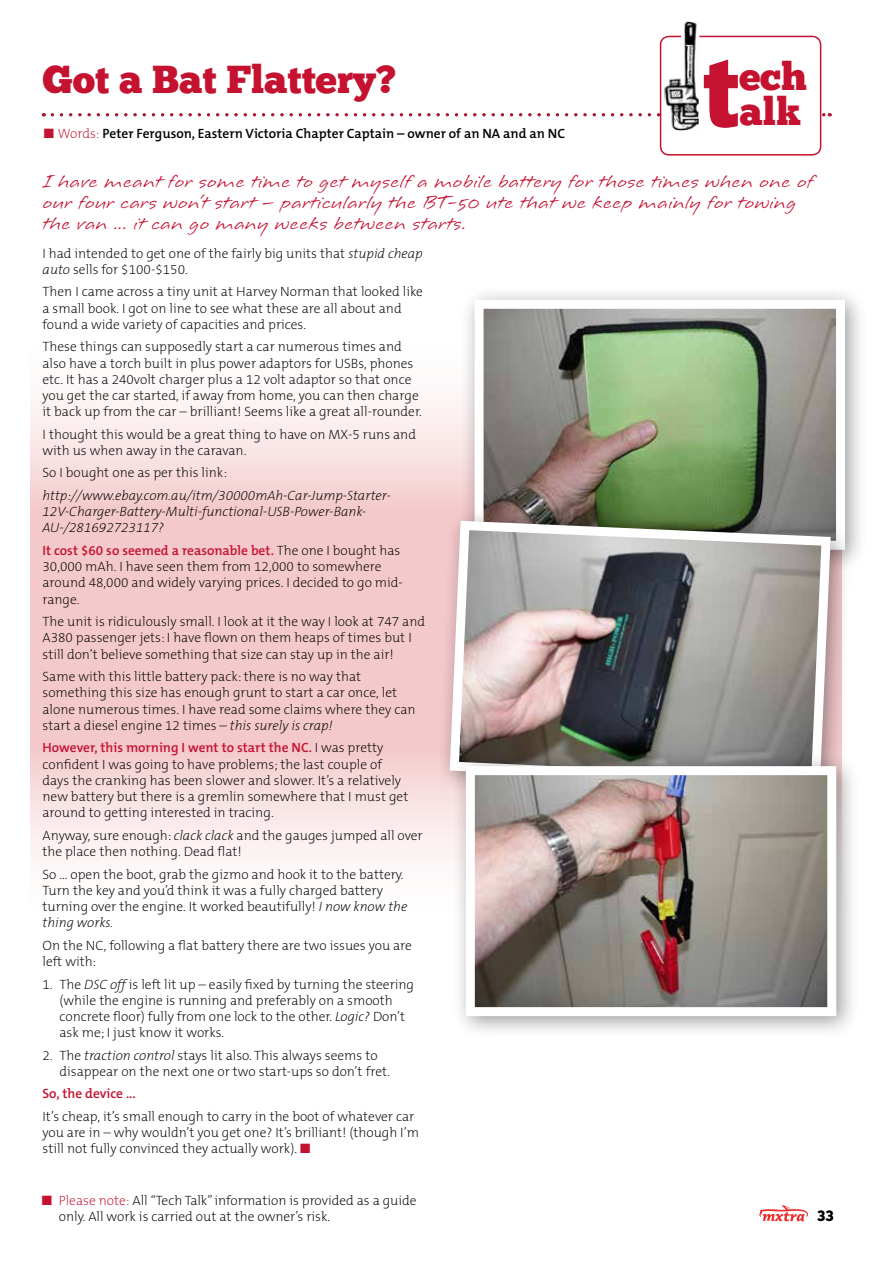
<style>
.page{position:relative;width:893px;height:1263px;background:#fff}
.page>*{position:absolute;margin:0;border:0;box-sizing:border-box;transform-origin:0 0}
.t1{font:102.15px "Chunk Five";color:#c41230}
.t2{font:39px/34.5px "Chunk Five";color:#c41230}
.t3{font:24px/21px "Longhand";color:#c41230}
.t4{font:15px "Chunk Five";color:#000}
.t5{font:200 13.5px/16.2px "The Mix B2";color:#000}
.t6{font:italic 200 13.5px/16.2px "The Mix B2";color:#000}
.t7{font:600 13.5px "The Mix B6";color:#c41230}
.t8{font:600 13.5px "The Mix B6";color:#000}
.s1{color:#c41230}
.s2{font-family:"The Mix B2";font-weight:200;color:#c41230}
.s3{font-style:italic}
.s4{font-family:"The Mix B2";font-weight:200;color:#000}
</style>
<div class="page">
<div style="left:660px;top:36px;width:161px;height:120px;border:2px solid #c41230;border-radius:9px"></div>
<svg style="left:52px;top:35px;width:778px;height:96px"></svg>
<img style="left:665px;top:21px;width:34px;height:109px">
<svg style="left:30px;top:403px;width:430px;height:453px;fill:#f4c9cb"></svg>
<div style="left:460px;top:285px;width:408px;height:288px;background:#000;opacity:.4"></div>
<img style="left:485px;top:310px;width:350px;height:197px">
<div style="left:475px;top:300px;width:370px;height:250px;border:9px solid #fff"></div>
<div style="left:436px;top:507px;width:417px;height:302px;background:#000;opacity:.4"></div>
<svg style="left:445px;top:516px;width:390px;height:275px"></svg>
<div style="left:451px;top:752px;width:408px;height:287px;background:#000;opacity:.4"></div>
<img style="left:476px;top:776px;width:350px;height:230px">
<div style="left:466px;top:766px;width:370px;height:250px;border:9px solid #fff"></div>
<svg style="left:759px;top:1205px;width:49px;height:16px"></svg>
<h2 class="t2" style="left:43px;top:62px;width:355px">Got a Bat Flattery?</h2>
<p class="t8" style="left:44px;top:126px;width:523px"><span class="s1">■</span> <span class="s2">Words:</span> Peter Ferguson, Eastern Victoria Chapter Captain – owner of an NA and an N C</p>
<h1 class="t1" style="left:702px;top:29px;width:39px">t</h1>
<h2 class="t2" style="left:739px;top:59px;width:69px">ech alk</h2>
<h3 class="t3" style="left:43px;top:171px;width:772px">I have meant for some time to get myself a mobile battery for those times when one of our four cars won’t start – particularly the BT-50 ute that we keep mainly for towing the van ... it can go many weeks between starts.</h3>
<p class="t5" style="left:43px;top:245px;width:382px">I had intended to get one of the fairly big units that <span class="s3">stupid cheap auto</span> sells for $100-$150.</p>
<p class="t5" style="left:43px;top:284px;width:382px">Then I came across a tiny unit at Harvey Norman that looked like a small book. I got on line to see what these are all about and found a wide variety of capacities and prices.</p>
<p class="t5" style="left:43px;top:339px;width:381px">These things can supposedly start a car numerous times and also have a torch built in plus power adaptors for USBs, phones etc. It has a 240volt charger plus a 12 volt adaptor so that once you get the car started, if away from home, you can then charge it back up from the car – brilliant! Seems like a great all-rounder.</p>
<p class="t5" style="left:43px;top:427px;width:375px">I thought this would be a great thing to have on MX-5 runs and with us when away in the caravan.</p>
<p class="t5" style="left:43px;top:465px;width:186px">So I bought one as per this link:</p>
<p class="t6" style="left:43px;top:488px;width:350px">http://www.ebay.com.au/itm/30000mAh-Car-Jump-Starter-<br>12V-Charger-Battery-Multi-functional-USB-Power-Bank-<br>AU-/281692723117?</p>
<p class="t7" style="left:43px;top:543px;width:359px">It cost $60 so seemed a reasonable bet. <span class="s4">The one I bought has</span></p>
<p class="t5" style="left:43px;top:559px;width:362px">30,000 mAh. I have seen them from 12,000 to somewhere around 48,000 and widely varying prices. I decided to go mid&shy;range.</p>
<p class="t5" style="left:43px;top:614px;width:384px">The unit is ridiculously small. I look at it the way I look at 747 and<br>A380 passenger jets: I have flown on them heaps of times but I still don’t believe something that size can stay up in the air!</p>
<p class="t5" style="left:43px;top:669px;width:375px">Same with this little battery pack: there is no way that something this size has enough grunt to start a car once, let alone numerous times. I have read some claims where they can start a diesel engine 12 times – <span class="s3">this surely is crap!</span></p>
<p class="t7" style="left:43px;top:741px;width:342px">H owever, this morning I went to start the N C. <span class="s4">I was pretty</span></p>
<p class="t5" style="left:43px;top:756px;width:367px">confident I was going to have problems; the last couple of days the cranking has been slower and slower. It’s a relatively new battery but there is a gremlin somewhere that I must get around to getting interested in tracing.</p>
<p class="t5" style="left:43px;top:828px;width:382px">Anyway, sure enough: <span class="s3">clack clack</span> and the gauges jumped all over the place then nothing. Dead flat!</p>
<p class="t5" style="left:43px;top:866px;width:366px">So ... open the boot, grab the gizmo and hook it to the battery.<br>Turn the key and you’d think it was a fully charged battery turning over the engine. It worked beautifully! <span class="s3">I now know the thing works.</span></p>
<p class="t5" style="left:43px;top:938px;width:371px">On the NC, following a flat battery there are two issues you are left with:</p>
<p class="t5" style="left:60px;top:976px;width:356px;text-indent:-17px">1. The <span class="s3">DSC off</span> is left lit up – easily fixed by turning the steering (while the engine is running and preferably on a smooth concrete floor) fully from one lock to the other. <span class="s3">Logic?</span> Don’t ask me; I just know it works.</p>
<p class="t5" style="left:60px;top:1047px;width:332px;text-indent:-17px">2. The <span class="s3">traction control</span> stays lit also. This always seems to disappear on the next one or two start-ups so don’t fret.</p>
<p class="t7" style="left:43px;top:1087px;width:95px">So, the device ...</p>
<p class="t5" style="left:43px;top:1109px;width:378px">It’s cheap, it’s small enough to carry in the boot of whatever car you are in – why wouldn’t you get one? It’s brilliant! (though I’m still not fully convinced they actually work). <span class="s1">■</span></p>
<p class="t5" style="left:59px;top:1193px;width:359px;text-indent:-17px"><span class="s1">■ Please note:</span> All “Tech Talk” information is provided as a guide only. All work is carried out at the owner’s risk.</p>
<p class="t4" style="left:817px;top:1207px;width:18px">33</p>
</div>
